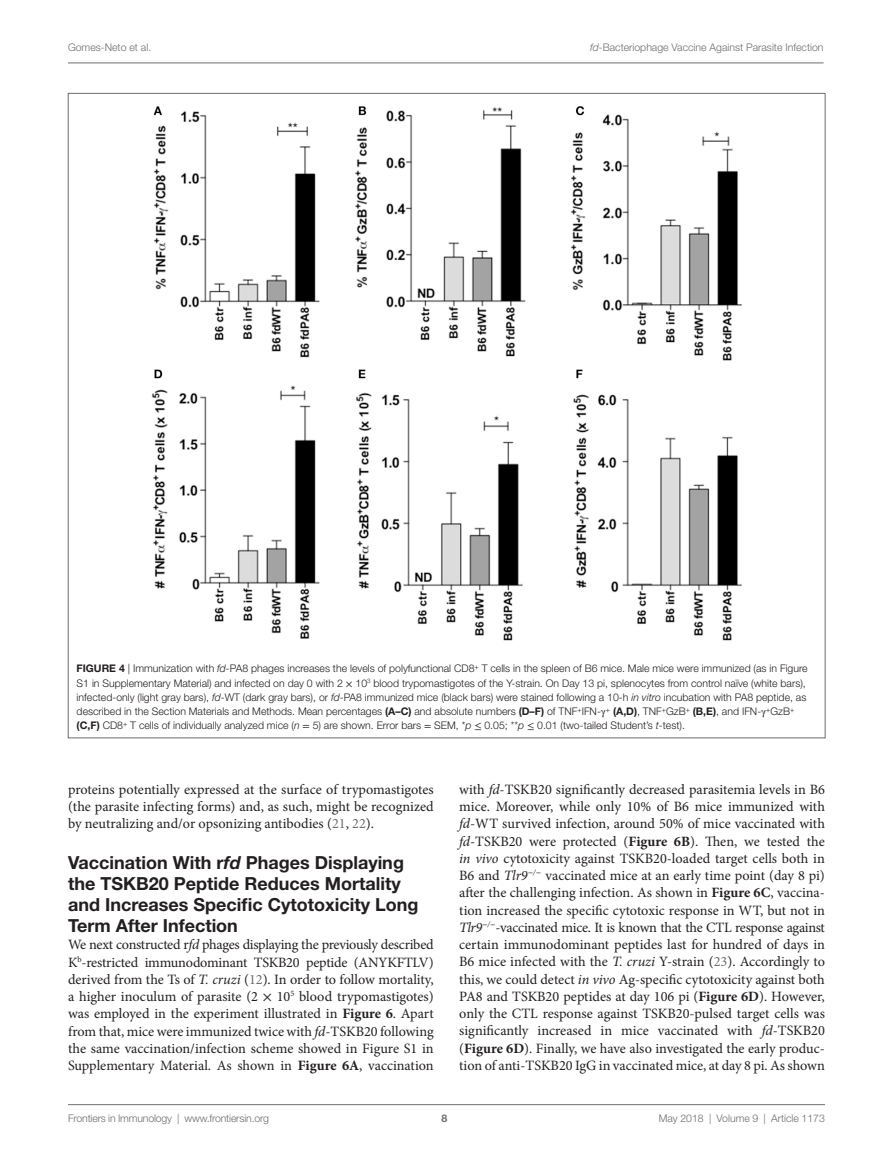
<style>
.page{position:relative;width:893px;height:1170px;background:#fff}
.page>*{position:absolute;margin:0;border:0;box-sizing:border-box;transform-origin:0 0}
.t1{font:700 18px/21px "Helvetica Neue LT Std";color:#231f20}
.t2{font:14.25px/17.2px "Minion Pro";color:#231f20;text-align:justify}
.t3{font:300 10.5px/14.2px "Helvetica Neue LT Std";color:#231f20}
.t4{font:300 10.5px "Helvetica Neue LT Std";color:#6c6d70}
.t5{font:700 10.5px "Helvetica Neue LT Std";color:#6c6d70}
.s1{font-style:italic}
.s2{font-weight:700}
.s3{font-family:"STIX General";font-weight:400}
.s4{color:#6c6d70}
.s5{font-family:"STIX General"}
</style>
<div class="page">
<img style="left:152px;top:106px;width:591px;height:535px">
<hr style="left:68px;top:63px;width:756px;height:1px;background:#6c6d70">
<hr style="left:68px;top:1104px;width:757px;height:1px;background:#6c6d70">
<p class="t4" style="left:68px;top:41px;width:85px">Gomes-Neto et al.</p>
<p class="t4" style="left:590px;top:41px;width:235px"><span class="s1">fd</span>-Bacteriophage Vaccine Against Parasite Infection</p>
<p class="t3" style="left:77px;top:661px;width:732px"><span class="s2">Figure 4</span> | Immunization with <span class="s1">fd-</span>PA8 phages increases the levels of polyfunctional CD8<sup>+</sup> T cells in the spleen of B6 mice. Male mice were immunized (as in Figure S1 in Supplementary Material) and infected on day 0 with 2 <span class="s3">×</span> 10<sup>3</sup> blood trypomastigotes of the Y-strain. On Day 13 pi, splenocytes from control naïve (white bars), infected-only (light gray bars), <span class="s1">fd</span>-WT (dark gray bars), or <span class="s1">fd</span>-PA8 immunized mice (black bars) were stained following a 10-h <span class="s1">in vitro</span> incubation with PA8 peptide, as described in the Section Materials and Methods. Mean percentages <span class="s2">(A–C)</span> and absolute numbers <span class="s2">(D–F)</span> of TNF<sup>+</sup>IFN-<span class="s3">γ</span><sup>+</sup> <span class="s2">(A,D)</span>, TNF<sup>+</sup>GzB<sup>+</sup> <span class="s2">(B,E)</span>, and IFN-<span class="s3">γ</span><sup>+</sup>GzB<sup>+ </sup><span class="s2">(C,F)</span> CD8<sup>+</sup> T cells of individually analyzed mice (<span class="s1">n</span> <span class="s3">=</span> 5) are shown. Error bars <span class="s3">=</span> SEM, *<span class="s1">p</span> <span class="s3">≤</span> 0.05; **<span class="s1">p</span> <span class="s3">≤</span> 0.01 (two-tailed Student’s <span class="s1">t</span>-test).</p>
<p class="t2" style="left:68px;top:780px;width:367px">proteins potentially expressed at the surface of trypomastigotes (the parasite infecting forms) and, as such, might be recognized by neutralizing and/or opsonizing antibodies (<span class="s4">21</span>, <span class="s4">22</span>).</p>
<p class="t1" style="left:68px;top:851px;width:352px">Vaccination With r<span class="s1">fd</span> Phages Displaying the TSKB20 Peptide Reduces Mortality and Increases Specific Cytotoxicity Long Term After Infection</p>
<p class="t2" style="left:68px;top:936px;width:367px">We next constructed r<span class="s1">fd</span> phages displaying the previously described K<sup>b</sup>-restricted immunodominant TSKB20 peptide (ANYKFTLV) derived from the Ts of <span class="s1">T. cruzi</span> (<span class="s4">12</span>). In order to follow mortality, a higher inoculum of parasite (2 <span class="s5">×</span> 10<sup>5</sup> blood trypomastigotes) was employed in the experiment illustrated in <span class="s2">Figure 6</span>. Apart from that, mice were immunized twice with <span class="s1">fd</span>-TSKB20 following the same vaccination/infection scheme showed in Figure S1 in Supplementary Material. As shown in <span class="s2">Figure 6A</span>, vaccination</p>
<p class="t2" style="left:459px;top:780px;width:367px">with <span class="s1">fd</span>-TSKB20 significantly decreased parasitemia levels in B6 mice. Moreover, while only 10% of B6 mice immunized with <span class="s1">fd</span>-WT survived infection, around 50% of mice vaccinated with <span class="s1">fd</span>-TSKB20 were protected (<span class="s2">Figure 6B</span>). Then, we tested the <span class="s1">in vivo</span> cytotoxicity against TSKB20-loaded target cells both in B6 and <span class="s1">Tlr9</span><sup>−</sup><sup>/</sup><sup>−</sup> vaccinated mice at an early time point (day 8 pi) after the challenging infection. As shown in <span class="s2">Figure 6C</span>, vaccina&shy;tion increased the specific cytotoxic response in WT, but not in <span class="s1">Tlr9</span><sup>−</sup><sup>/</sup><sup>−</sup>-vaccinated mice. It is known that the CTL response against certain immunodominant peptides last for hundred of days in B6 mice infected with the <span class="s1">T. cruzi</span> Y-strain (<span class="s4">23</span>). Accordingly to this, we could detect <span class="s1">in vivo</span> Ag-specific cytotoxicity against both PA8 and TSKB20 peptides at day 106 pi (<span class="s2">Figure 6D</span>). However, only the CTL response against TSKB20-pulsed target cells was significantly increased in mice vaccinated with <span class="s1">fd</span>-TSKB20 (<span class="s2">Figure 6D</span>). Finally, we have also investigated the early produc&shy;tion of anti-TSKB20 IgG in vaccinated mice, at day 8 pi. As shown</p>
<p class="t4" style="left:68px;top:1111px;width:203px">Frontiers in Immunology | www.frontiersin.org</p>
<p class="t4" style="left:659px;top:1111px;width:168px">May 2018 | Volume 9 | Article 1173</p>
<p class="t5" style="left:441px;top:1111px;width:7px">8</p>
</div>
